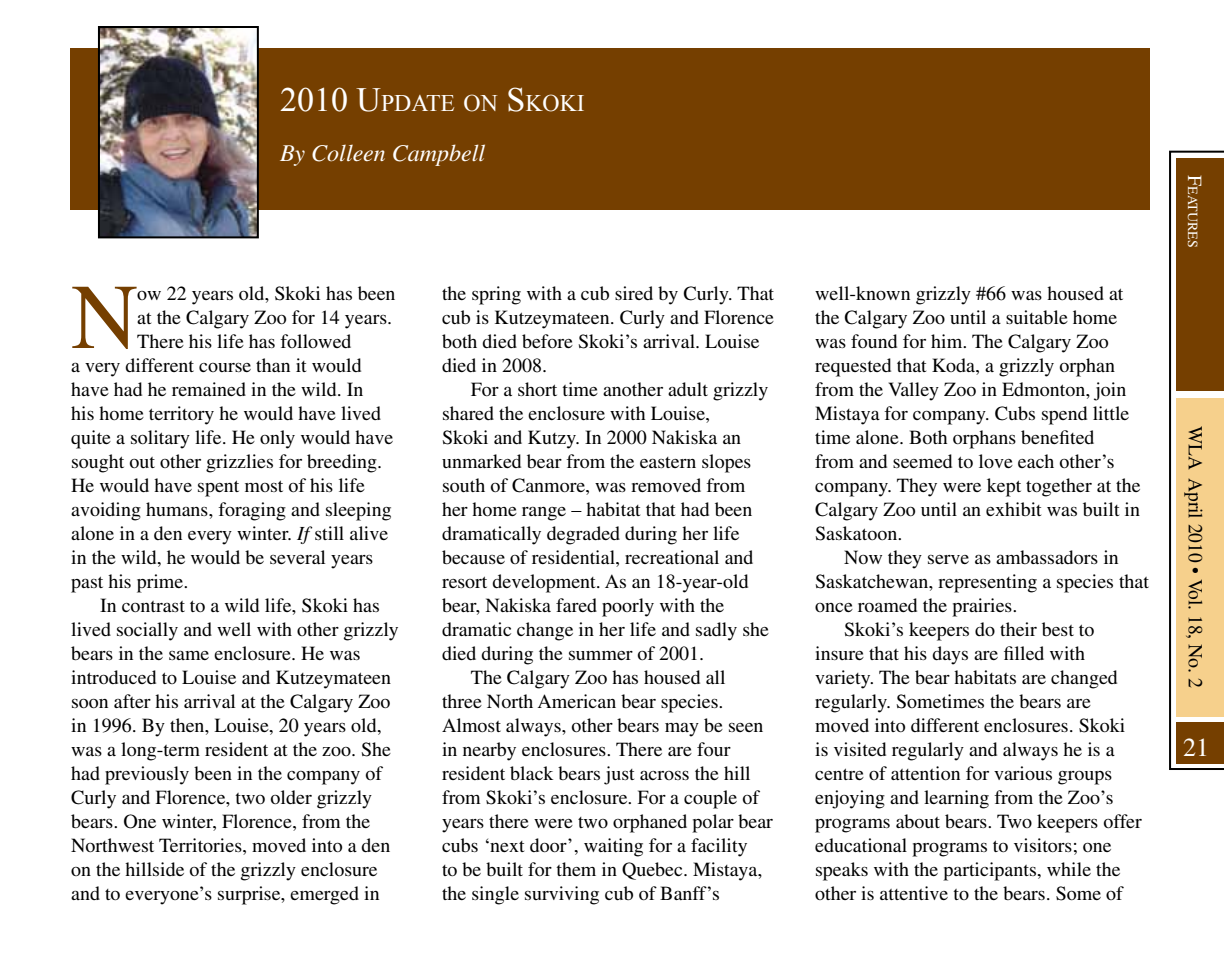
<style>
.page{position:relative;width:1224px;height:972px;background:#fff}
.page>*{position:absolute;margin:0;border:0;box-sizing:border-box;transform-origin:0 0}
.t1{font:92.6px "Times";color:#753f00}
.t2{font:26px "Times";color:#fff}
.t3{font:italic 24px "Times";color:#fff}
.t4{font:23.8px "Times New Roman";color:#fff}
.t5{font:20px/24px "Times";color:#000}
.t6{font:14px "Times";color:#fff}
.s1{font-size:34px}
.s2{font-style:italic}
.s3{font-size:20px}
</style>
<div class="page">
<svg style="left:1169px;top:151px;width:55px;height:619px"></svg>
<div style="left:1176px;top:398px;width:48px;height:319px;background:#f6d08c"></div>
<div style="left:1176px;top:722px;width:48px;height:41px;background:#753f00"></div>
<div style="left:1176px;top:158px;width:48px;height:233px;background:#753f00"></div>
<div style="left:70px;top:48px;width:1080px;height:162px;background:#753f00"></div>
<img style="left:101px;top:29px;width:155px;height:206px">
<div style="left:98px;top:26px;width:161px;height:212px;border:2px solid #000"></div>
<p class="t4" style="left:280px;top:87px;width:306px"><span class="s1">2010 U</span>PDATE ON <span class="s1">S</span> KOKI</p>
<p class="t3" style="left:280px;top:140px;width:207px">By Colleen Campbell</p>
<h1 class="t1" style="left:71px;top:265px;width:68px">N</h1>
<p class="t5" style="left:137px;top:281px;width:260px">ow 22 years old, Skoki has been</p>
<p class="t5" style="left:137px;top:305px;width:256px">at the Calgary Zoo for 14 years.</p>
<p class="t5" style="left:137px;top:329px;width:216px">There his life has followed</p>
<p class="t5" style="left:71px;top:353px;width:292px">a very different course than it would</p>
<p class="t5" style="left:71px;top:377px;width:294px">have had he remained in the wild. In</p>
<p class="t5" style="left:71px;top:401px;width:311px">his home territory he would have lived</p>
<p class="t5" style="left:71px;top:425px;width:324px">quite a solitary life. He only would have</p>
<p class="t5" style="left:71px;top:449px;width:313px">sought out other grizzlies for breeding.</p>
<p class="t5" style="left:71px;top:473px;width:295px">He would have spent most of his life</p>
<p class="t5" style="left:71px;top:497px;width:322px">avoiding humans, foraging and sleeping</p>
<p class="t5" style="left:71px;top:521px;width:319px">alone in a den every winter. <span class="s2">If</span> still alive</p>
<p class="t5" style="left:71px;top:545px;width:304px">in the wild, he would be several years</p>
<p class="t5" style="left:71px;top:569px;width:119px">past his prime.</p>
<p class="t5" style="left:100px;top:593px;width:281px">In contrast to a wild life, Skoki has</p>
<p class="t5" style="left:71px;top:617px;width:329px">lived socially and well with other grizzly</p>
<p class="t5" style="left:71px;top:641px;width:291px">bears in the same enclosure. He was</p>
<p class="t5" style="left:71px;top:665px;width:321px">introduced to Louise and Kutzeymateen</p>
<p class="t5" style="left:71px;top:689px;width:321px">soon after his arrival at the Calgary Zoo</p>
<p class="t5" style="left:71px;top:713px;width:312px">in 1996. By then, Louise, 20 years old,</p>
<p class="t5" style="left:71px;top:737px;width:321px">was a long-term resident at the zoo. She</p>
<p class="t5" style="left:71px;top:761px;width:313px">had previously been in the company of</p>
<p class="t5" style="left:71px;top:785px;width:303px">Curly and Florence, two older grizzly</p>
<p class="t5" style="left:71px;top:809px;width:301px">bears. One winter, Florence, from the</p>
<p class="t5" style="left:71px;top:833px;width:321px">Northwest Territories, moved into a den</p>
<p class="t5" style="left:71px;top:857px;width:308px">on the hillside of the grizzly enclosure</p>
<p class="t5" style="left:71px;top:881px;width:310px">and to everyone’s surprise, emerged in</p>
<p class="t5" style="left:442px;top:281px;width:334px">the spring with a cub sired by Curly. That cub is Kutzeymateen. Curly and Florence both died before Skoki’s arrival. Louise died in 2008.</p>
<p class="t5" style="left:471px;top:377px;width:299px">For a short time another adult grizzly</p>
<p class="t5" style="left:442px;top:401px;width:270px">shared the enclosure with Louise,</p>
<p class="t5" style="left:442px;top:425px;width:301px">Skoki and Kutzy. In 2000 Nakiska an</p>
<p class="t5" style="left:442px;top:449px;width:311px">unmarked bear from the eastern slopes</p>
<p class="t5" style="left:442px;top:473px;width:305px">south of Canmore, was removed from</p>
<p class="t5" style="left:442px;top:497px;width:312px">her home range – habitat that had been</p>
<p class="t5" style="left:442px;top:521px;width:299px">dramatically degraded during her life</p>
<p class="t5" style="left:442px;top:545px;width:313px">because of residential, recreational and</p>
<p class="t5" style="left:442px;top:569px;width:308px">resort development. As an 18-year-old</p>
<p class="t5" style="left:442px;top:593px;width:284px">bear, Nakiska fared poorly with the</p>
<p class="t5" style="left:442px;top:617px;width:329px">dramatic change in her life and sadly she</p>
<p class="t5" style="left:442px;top:641px;width:264px">died during the summer of 2001.</p>
<p class="t5" style="left:471px;top:665px;width:256px">The Calgary Zoo has housed all</p>
<p class="t5" style="left:442px;top:689px;width:283px">three North American bear species.</p>
<p class="t5" style="left:442px;top:713px;width:323px">Almost always, other bears may be seen</p>
<p class="t5" style="left:442px;top:737px;width:290px">in nearby enclosures. There are four</p>
<p class="t5" style="left:442px;top:761px;width:310px">resident black bears just across the hill</p>
<p class="t5" style="left:442px;top:785px;width:319px">from Skoki’s enclosure. For a couple of</p>
<p class="t5" style="left:442px;top:809px;width:332px">years there were two orphaned polar bear</p>
<p class="t5" style="left:442px;top:833px;width:307px">cubs ‘next door’, waiting for a facility</p>
<p class="t5" style="left:442px;top:857px;width:322px">to be built for them in Quebec. Mistaya,</p>
<p class="t5" style="left:442px;top:881px;width:279px">the single surviving cub of Banff’s</p>
<p class="t5" style="left:815px;top:281px;width:327px">well-known grizzly #66 was housed at the Calgary Zoo until a suitable home was found for him. The Calgary Zoo requested that Koda, a grizzly orphan from the Valley Zoo in Edmonton, join Mistaya for company. Cubs spend little time alone. Both orphans benefited<br>from and seemed to love each other’s company. They were kept together at the Calgary Zoo until an exhibit was built in Saskatoon.</p>
<p class="t5" style="left:844px;top:545px;width:276px">Now they serve as ambassadors in</p>
<p class="t5" style="left:815px;top:569px;width:335px">Saskatchewan, representing a species that</p>
<p class="t5" style="left:815px;top:593px;width:204px">once roamed the prairies.</p>
<p class="t5" style="left:844px;top:617px;width:252px">Skoki’s keepers do their best to</p>
<p class="t5" style="left:815px;top:641px;width:271px">insure that his days are filled with</p>
<p class="t5" style="left:815px;top:665px;width:304px">variety. The bear habitats are changed</p>
<p class="t5" style="left:815px;top:689px;width:277px">regularly. Sometimes the bears are</p>
<p class="t5" style="left:815px;top:713px;width:312px">moved into different enclosures. Skoki</p>
<p class="t5" style="left:815px;top:737px;width:301px">is visited regularly and always he is a</p>
<p class="t5" style="left:815px;top:761px;width:299px">centre of attention for various groups</p>
<p class="t5" style="left:815px;top:785px;width:300px">enjoying and learning from the Zoo’s</p>
<p class="t5" style="left:815px;top:809px;width:328px">programs about bears. Two keepers offer</p>
<p class="t5" style="left:815px;top:833px;width:298px">educational programs to visitors; one</p>
<p class="t5" style="left:815px;top:857px;width:307px">speaks with the participants, while the</p>
<p class="t5" style="left:815px;top:881px;width:309px">other is attentive to the bears. Some of</p>
<p class="t6" style="left:1201px;top:175px;width:74px;rotate:90deg"><span class="s3">F</span>eatures</p>
<p class="t5" style="left:1208px;top:426px;width:264px;rotate:90deg">WLA April 2010 • Vol. 18, No. 2</p>
<h2 class="t2" style="left:1183px;top:733px;width:27px">21</h2>
</div>
